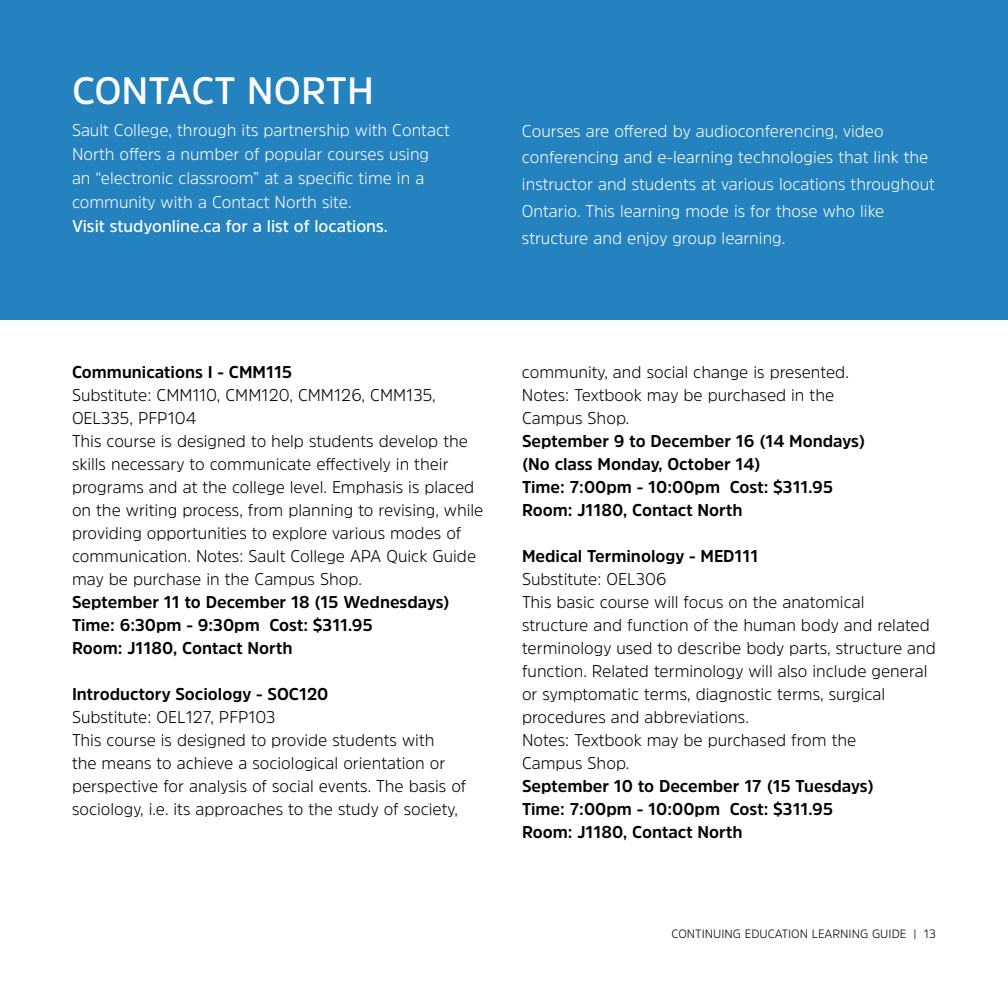
<style>
.page{position:relative;width:1008px;height:1008px;background:#fff}
.page>*{position:absolute;margin:0;border:0;box-sizing:border-box;transform-origin:0 0}
.t1{font:600 38px "Amsi Pro";color:#fff}
.t2{font:300 17px/23px "Amsi Pro";color:#000}
.t3{font:300 17px/27px "Amsi Pro";color:#fff}
.t4{font:700 17px/23px "Amsi Pro";color:#000}
.t5{font:600 17px "Amsi Pro";color:#fff}
.t6{font:300 12px "Amsi Pro";color:#000}
</style>
<div class="page">
<div style="left:0;top:0;width:1008px;height:320px;background:#2482bf"></div>
<h1 class="t1" style="left:72px;top:65px;width:303px">CONTACT NORTH</h1>
<p class="t3" style="left:72px;top:118px;width:379px;line-height:24px">Sault College, through its partnership with Contact North offers a number of popular courses using an “electronic classroom” at a specific time in a community with a Contact North site.</p>
<p class="t5" style="left:72px;top:215px;width:317px">Visit studyonline.ca for a list of locations.</p>
<p class="t3" style="left:522px;top:117px;width:414px">Courses are offered by audioconferencing, video conferencing and e-learning technologies that link the instructor and students at various locations throughout Ontario. This learning mode is for those who like structure and enjoy group learning.</p>
<p class="t4" style="left:72px;top:361px;width:222px">Communications I - CMM115</p>
<p class="t2" style="left:72px;top:383px;width:413px">Substitute: CMM110, CMM120, CMM126, CMM135, OEL335, PFP104<br>This course is designed to help students develop the skills necessary to communicate effectively in their programs and at the college level. Emphasis is placed on the writing process, from planning to revising, while providing opportunities to explore various modes of communication. Notes: Sault College APA Quick Guide may be purchase in the Campus Shop.</p>
<p class="t4" style="left:72px;top:591px;width:379px">September 11 to December 18 (15 Wednesdays)<br>Time: 6:30pm - 9:30pm Cost: $311.95<br>Room: J1180, Contact North</p>
<p class="t4" style="left:72px;top:683px;width:258px">Introductory Sociology - SOC120</p>
<p class="t2" style="left:72px;top:705px;width:396px">Substitute: OEL127, PFP103<br>This course is designed to provide students with<br>the means to achieve a sociological orientation or perspective for analysis of social events. The basis of sociology, i.e. its approaches to the study of society,</p>
<p class="t2" style="left:522px;top:360px;width:328px">community, and social change is presented.<br>Notes: Textbook may be purchased in the<br>Campus Shop.</p>
<p class="t4" style="left:522px;top:430px;width:345px">September 9 to December 16 (14 Mondays) (No class Monday, October 14)<br>Time: 7:00pm - 10:00pm Cost: $311.95<br>Room: J1180, Contact North</p>
<p class="t4" style="left:522px;top:545px;width:238px">Medical Terminology - MED111</p>
<p class="t2" style="left:522px;top:567px;width:416px">Substitute: OEL306<br>This basic course will focus on the anatomical<br>structure and function of the human body and related terminology used to describe body parts, structure and function. Related terminology will also include general or symptomatic terms, diagnostic terms, surgical procedures and abbreviations.<br>Notes: Textbook may be purchased from the<br>Campus Shop.</p>
<p class="t4" style="left:522px;top:775px;width:353px">September 10 to December 17 (15 Tuesdays)<br>Time: 7:00pm - 10:00pm Cost: $311.95<br>Room: J1180, Contact North</p>
<p class="t6" style="left:672px;top:925px;width:266px">CONTINUING EDUCATION LEARNING GUIDE | 13</p>
</div>
